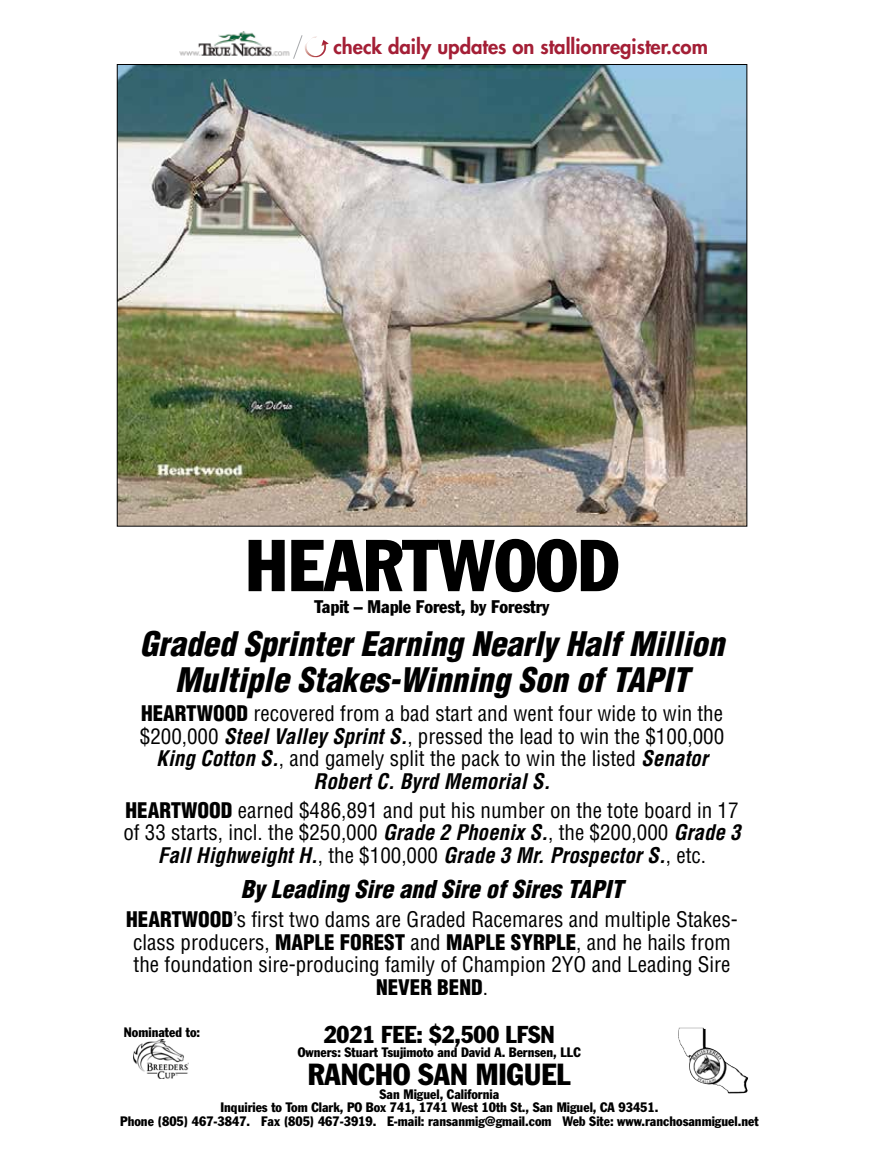
<style>
.page{position:relative;width:878px;height:1175px;background:#fff}
.page>*{position:absolute;margin:0;border:0;box-sizing:border-box;transform-origin:0 0}
.t1{font:condensed 72px "Franklin Gothic Std";color:#000}
.t2{font:italic 900 condensed 33px/36px "Helvetica LT Std";color:#000;text-align:center}
.t3{font:condensed 30px "Franklin Gothic Std";color:#000}
.t4{font:italic 900 condensed 24px "Helvetica LT Std";color:#000}
.t5{font:condensed 24px "Franklin Gothic Std";letter-spacing:-.005em;color:#000}
.t6{font:condensed 21px/22.5px "Helvetica LT Std";color:#000;text-align:center}
.t7{font:800 20.25px "Futura Std";color:#a41f36}
.t8{font:condensed 18px "Franklin Gothic Std";letter-spacing:-.005em;color:#000}
.t9{font:condensed 13.5px/13.5px "Franklin Gothic Std";color:#000;text-align:center}
.s1{font-weight:900}
.s2{font-weight:700;font-style:italic}
</style>
<div class="page">
<img style="left:119px;top:66px;width:626px;height:458px">
<img style="left:134px;top:1039px;width:55px;height:39px">
<img style="left:179px;top:31px;width:111px;height:26px">
<svg style="left:293px;top:35px;width:36px;height:24px"></svg>
<img style="left:678px;top:1027px;width:70px;height:66px">
<p class="t7" style="left:333px;top:34px;width:376px">check daily updates on stallionregister.com</p>
<h1 class="t1" style="left:245px;top:521px;width:375px">HEARTWOOD</h1>
<p class="t8" style="left:314px;top:595px;width:236px">Tapit – Maple Forest, by Forestry</p>
<h2 class="t2" style="left:140px;top:626px;width:585px">Graded Sprinter Earning Nearly Half Million<br>Multiple Stakes-Winning Son of TAPIT</h2>
<p class="t6" style="left:140px;top:702px;width:586px"><span class="s1">HEARTWOOD</span> recovered from a bad start and went four wide to win the $200,000 <span class="s2">Steel Valley Sprint S.</span>, pressed the lead to win the $100,000<br><span class="s2">King Cotton S.</span>, and gamely split the pack to win the listed <span class="s2">Senator Robert C. Byrd Memorial S.</span></p>
<p class="t6" style="left:123px;top:799px;width:619px"><span class="s1">HEARTWOOD</span> earned $486,891 and put his number on the tote board in 17 of 33 starts, incl. the $250,000 <span class="s2">Grade 2 Phoenix S.</span>, the $200,000 <span class="s2">Grade 3<br>Fall Highweight H.</span>, the $100,000 <span class="s2">Grade 3 Mr. Prospector S.</span>, etc.</p>
<p class="t4" style="left:241px;top:874px;width:384px">By Leading Sire and Sire of Sires TAPIT</p>
<p class="t6" style="left:126px;top:908px;width:613px"><span class="s1">HEARTWOOD</span>’s first two dams are Graded Racemares and multiple Stakes&shy;class producers, <span class="s1">MAPLE FOREST</span> and <span class="s1">MAPLE SYRPLE</span>, and he hails from the foundation sire-producing family of Champion 2YO and Leading Sire <span class="s1">NEVER BEND</span>.</p>
<p class="t5" style="left:324px;top:1020px;width:232px">2021 FEE: $2,500 LFSN</p>
<p class="t9" style="left:298px;top:1045px;width:284px">Owners: Stuart Tsujimoto and David A. Bernsen, LLC</p>
<h3 class="t3" style="left:308px;top:1056px;width:264px">RANCHO SAN MIGUEL</h3>
<p class="t9" style="left:120px;top:1087px;width:640px">San Miguel, California<br>Inquiries to Tom Clark, PO Box 741, 1741 West 10th St., San Miguel, CA 93451.<br>Phone (805) 467-3847. Fax (805) 467-3919. E-mail: ransanmig@gmail.com Web Site: www.ranchosanmiguel.net</p>
<p class="t9" style="left:124px;top:1025px;width:78px">Nominated to:</p>
</div>
